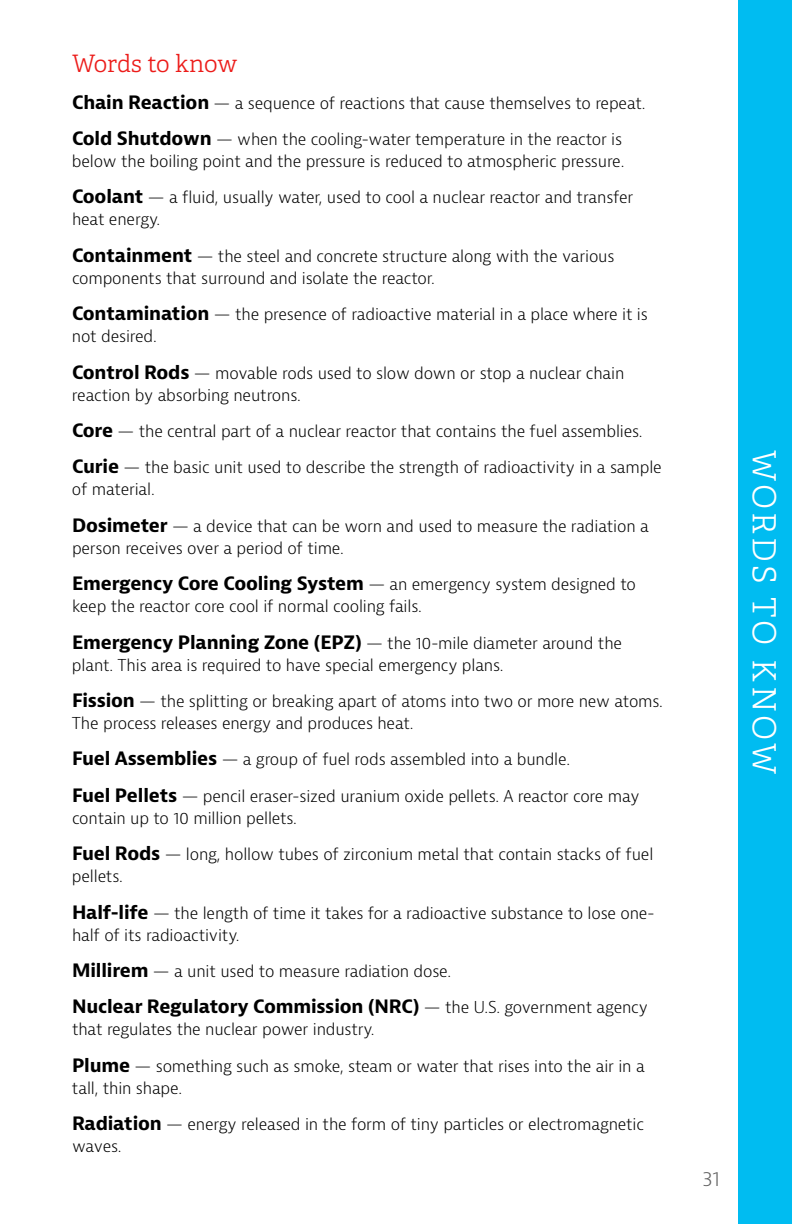
<style>
.page{position:relative;width:792px;height:1224px;background:#fff}
.page>*{position:absolute;margin:0;border:0;box-sizing:border-box;transform-origin:0 0}
.t1{font:300 32px "Adelle";letter-spacing:.095em;color:#fff}
.t2{font:300 24px "Adelle";letter-spacing:-.01em;color:#ec1c1a}
.t3{font:300 20px "Bernina Sans";color:#626262}
.t4{font:700 18px "Bernina Sans";letter-spacing:-.01em;color:#000}
.t5{font:300 16px/22px "Bernina Sans";letter-spacing:-.01em;color:#000}
.s1{font-weight:700;font-size:18px}
.s2{font-weight:300;font-size:16px}
</style>
<div class="page">
<div style="left:739px;top:0;width:53px;height:1224px;background:#00bcf1"></div>
<h2 class="t2" style="left:72px;top:49px;width:167px">Words to know</h2>
<p class="t5" style="left:72px;top:92px;width:575px"><span class="s1">Chain Reaction</span> — a sequence of reactions that cause themselves to repeat.</p>
<p class="t5" style="left:72px;top:128px;width:554px"><span class="s1">Cold Shutdown</span> — when the cooling-water temperature in the reactor is below the boiling point and the pressure is reduced to atmospheric pressure.</p>
<p class="t5" style="left:72px;top:187px;width:563px"><span class="s1">Coolant</span> — a fluid, usually water, used to cool a nuclear reactor and transfer heat energy.</p>
<p class="t5" style="left:72px;top:245px;width:544px"><span class="s1">Containment</span> — the steel and concrete structure along with the various components that surround and isolate the reactor.</p>
<p class="t5" style="left:72px;top:304px;width:577px"><span class="s1">Contamination</span> — the presence of radioactive material in a place where it is not desired.</p>
<p class="t5" style="left:72px;top:362px;width:554px"><span class="s1">Control Rods</span> — movable rods used to slow down or stop a nuclear chain reaction by absorbing neutrons.</p>
<p class="t5" style="left:72px;top:420px;width:572px"><span class="s1">Core</span> — the central part of a nuclear reactor that contains the fuel assemblies.</p>
<p class="t5" style="left:72px;top:457px;width:591px"><span class="s1">Curie</span> — the basic unit used to describe the strength of radioactivity in a sample of material.</p>
<p class="t5" style="left:72px;top:515px;width:578px"><span class="s1">Dosimeter</span> — a device that can be worn and used to measure the radiation a person receives over a period of time.</p>
<p class="t5" style="left:72px;top:574px;width:565px"><span class="s1">Emergency Core Cooling System</span> — an emergency system designed to keep the reactor core cool if normal cooling fails.</p>
<p class="t5" style="left:72px;top:632px;width:552px"><span class="s1">Emergency Planning Zone (EPZ)</span> — the 10-mile diameter around the plant. This area is required to have special emergency plans.</p>
<p class="t5" style="left:72px;top:690px;width:592px"><span class="s1">Fission</span> — the splitting or breaking apart of atoms into two or more new atoms.<br>The process releases energy and produces heat.</p>
<p class="t5" style="left:72px;top:749px;width:500px"><span class="s1">Fuel Assemblies</span> — a group of fuel rods assembled into a bundle.</p>
<p class="t5" style="left:72px;top:785px;width:569px"><span class="s1">Fuel Pellets</span> — pencil eraser-sized uranium oxide pellets. A reactor core may contain up to 10 million pellets.</p>
<p class="t5" style="left:72px;top:844px;width:583px"><span class="s1">Fuel Rods</span> — long, hollow tubes of zirconium metal that contain stacks of fuel pellets.</p>
<p class="t5" style="left:72px;top:902px;width:584px"><span class="s1">Half-life</span> — the length of time it takes for a radioactive substance to lose one&shy;half of its radioactivity.</p>
<p class="t5" style="left:72px;top:960px;width:381px"><span class="s1">Millirem</span> — a unit used to measure radiation dose.</p>
<p class="t4" style="left:72px;top:995px;width:577px">Nuclear Regulatory Commission (NRC) <span class="s2">— the U.S. government agency</span></p>
<p class="t5" style="left:72px;top:1019px;width:304px">that regulates the nuclear power industry.</p>
<p class="t5" style="left:72px;top:1055px;width:574px"><span class="s1">Plume</span> — something such as smoke, steam or water that rises into the air in a tall, thin shape.</p>
<p class="t5" style="left:72px;top:1114px;width:574px"><span class="s1">Radiation</span> — energy released in the form of tiny particles or electromagnetic waves.</p>
<h1 class="t1" style="left:784px;top:450px;width:325px;rotate:90deg">WORDS TO KNOW</h1>
<p class="t3" style="left:702px;top:1166px;width:19px">31</p>
</div>
